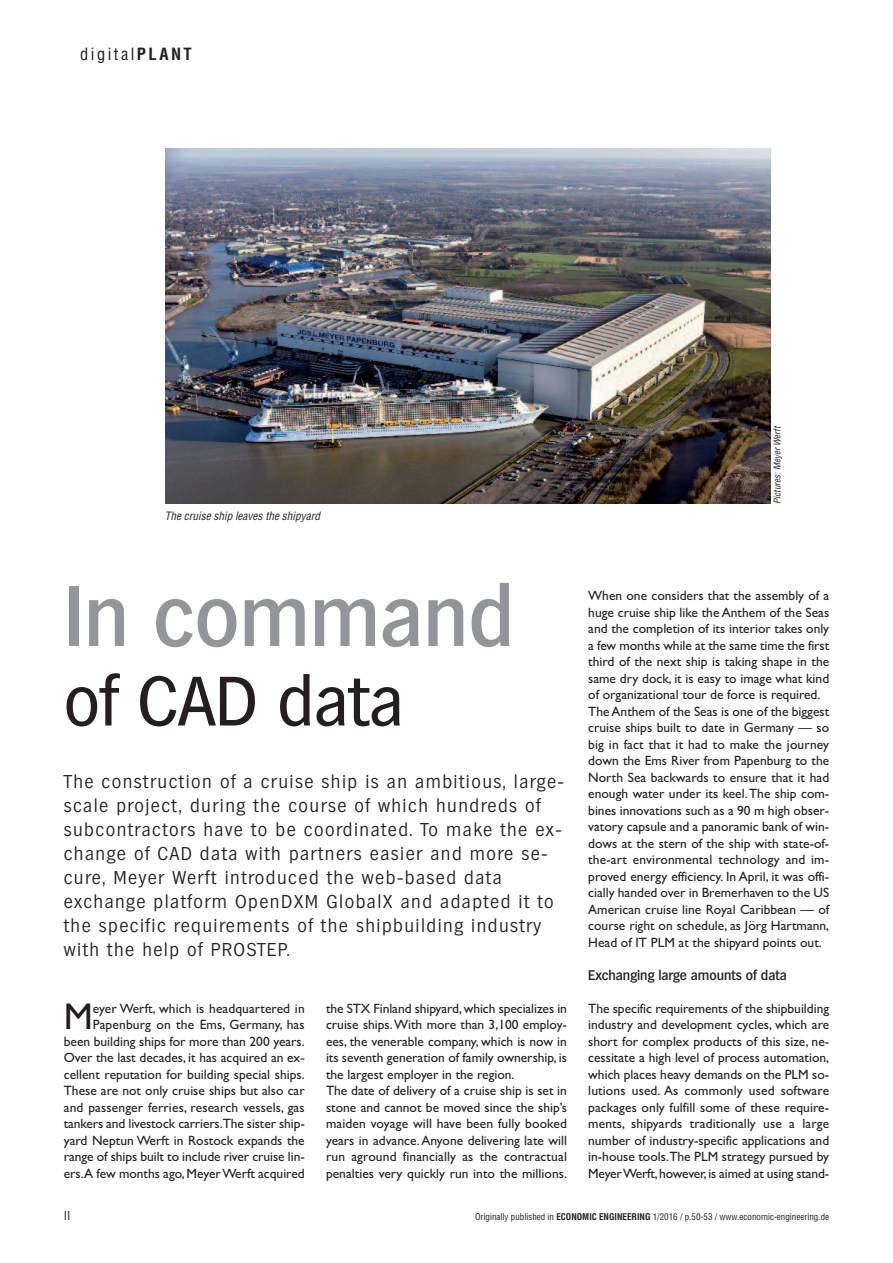
<style>
.page{position:relative;width:893px;height:1263px;background:#fff}
.page>*{position:absolute;margin:0;border:0;box-sizing:border-box;transform-origin:0 0}
.t1{font:500 82.5px "Hamburg";color:#939598}
.t2{font:67.5px "Hamburg";color:#231f20}
.t3{font:37.35px "Gill Sans";color:#231f20}
.t4{font:300 18px/24px "Hamburg";letter-spacing:.08em;color:#231f20}
.t5{font:condensed 16.5px "Helvetica";letter-spacing:.15em;color:#231f20}
.t6{font:13.5px/16.5px "Gill Sans";color:#231f20}
.t7{font:500 13.5px "Hamburg";color:#231f20}
.t8{font:condensed 12px "Helvetica";color:#231f20}
.t9{font:italic condensed 11.25px "Helvetica";color:#231f20}
.t10{font:condensed 9px "Helvetica";color:#231f20}
.t11{font:italic condensed 9px "Helvetica";color:#231f20}
.s1{font-weight:700}
</style>
<div class="page">
<img style="left:165px;top:149px;width:605px;height:355px">
<p class="t5" style="left:80px;top:45px;width:113px">digital<span class="s1">PLANT</span></p>
<p class="t9" style="left:165px;top:510px;width:157px">The cruise ship leaves the shipyard</p>
<p class="t11" style="left:772px;top:504px;width:80px;rotate:-90deg">Pictures: Meyer Werft</p>
<h1 class="t1" style="left:64px;top:569px;width:452px">In command</h1>
<h2 class="t2" style="left:64px;top:663px;width:341px">of CAD data</h2>
<p class="t4" style="left:64px;top:770px;width:502px">The construction of a cruise ship is an ambitious, large&shy;scale project, during the course of which hundreds of subcontractors have to be coordinated. To make the ex&shy;change of CAD data with partners easier and more se&shy;cure, Meyer Werft introduced the web-based data exchange platform OpenDXM GlobalX and adapted it to the specific requirements of the shipbuilding industry with the help of PROSTEP.</p>
<p class="t6" style="left:64px;top:1000px;width:242px;text-align:right">eyer Werft, which is headquartered in Papenburg on the Ems, Germany, has been building ships for more than 200 years.<br>Over the last decades, it has acquired an ex&shy;cellent reputation for building special ships.<br>These are not only cruise ships but also car and passenger ferries, research vessels, gas tankers and livestock carriers.The sister ship&shy;yard Neptun Werft in Rostock expands the range of ships built to include river cruise lin&shy;ers.A few months ago,MeyerWerft acquired</p>
<p class="t6" style="left:326px;top:1000px;width:242px">the STX Finland shipyard,which specializes in cruise ships.With more than 3,100 employ&shy;ees, the venerable company, which is now in its seventh generation of family ownership, is the largest employer in the region.<br>The date of delivery of a cruise ship is set in stone and cannot be moved since the ship’s maiden voyage will have been fully booked years in advance.Anyone delivering late will run aground financially as the contractual penalties very quickly run into the millions.</p>
<h3 class="t3" style="left:64px;top:995px;width:31px">M</h3>
<p class="t6" style="left:588px;top:587px;width:242px">When one considers that the assembly of a huge cruise ship like the Anthem of the Seas and the completion of its interior takes only a few months while at the same time the first third of the next ship is taking shape in the same dry dock, it is easy to image what kind of organizational tour de force is required.<br>TheAnthem of the Seas is one of the biggest cruise ships built to date in Germany — so big in fact that it had to make the journey down the Ems River from Papenburg to the North Sea backwards to ensure that it had enough water under its keel.The ship com&shy;bines innovations such as a 90 m high obser&shy;vatory capsule and a panoramic bank of win&shy;dows at the stern of the ship with state-of&shy;the-art environmental technology and im&shy;proved energy efficiency. In April, it was offi&shy;cially handed over in Bremerhaven to the US American cruise line Royal Caribbean — of course right on schedule, as Jörg Hartmann, Head of IT PLM at the shipyard points out.</p>
<p class="t7" style="left:588px;top:967px;width:200px">Exchanging large amounts of data</p>
<p class="t6" style="left:588px;top:1000px;width:242px;text-align:justify">The specific requirements of the shipbuilding industry and development cycles, which are short for complex products of this size, ne&shy;cessitate a high level of process automation, which places heavy demands on the PLM so&shy;lutions used. As commonly used software packages only fulfill some of these require&shy;ments, shipyards traditionally use a large number of industry-specific applications and in-house tools.The PLM strategy pursued by MeyerWerft,however, is aimed at using stand-</p>
<p class="t8" style="left:64px;top:1209px;width:8px">II</p>
<p class="t10" style="left:475px;top:1212px;width:356px">Originally published in <span class="s1">ECONOMIC ENGINEERING</span> 1/2016 / p.50-53 / www.economic-engineering.de</p>
</div>
